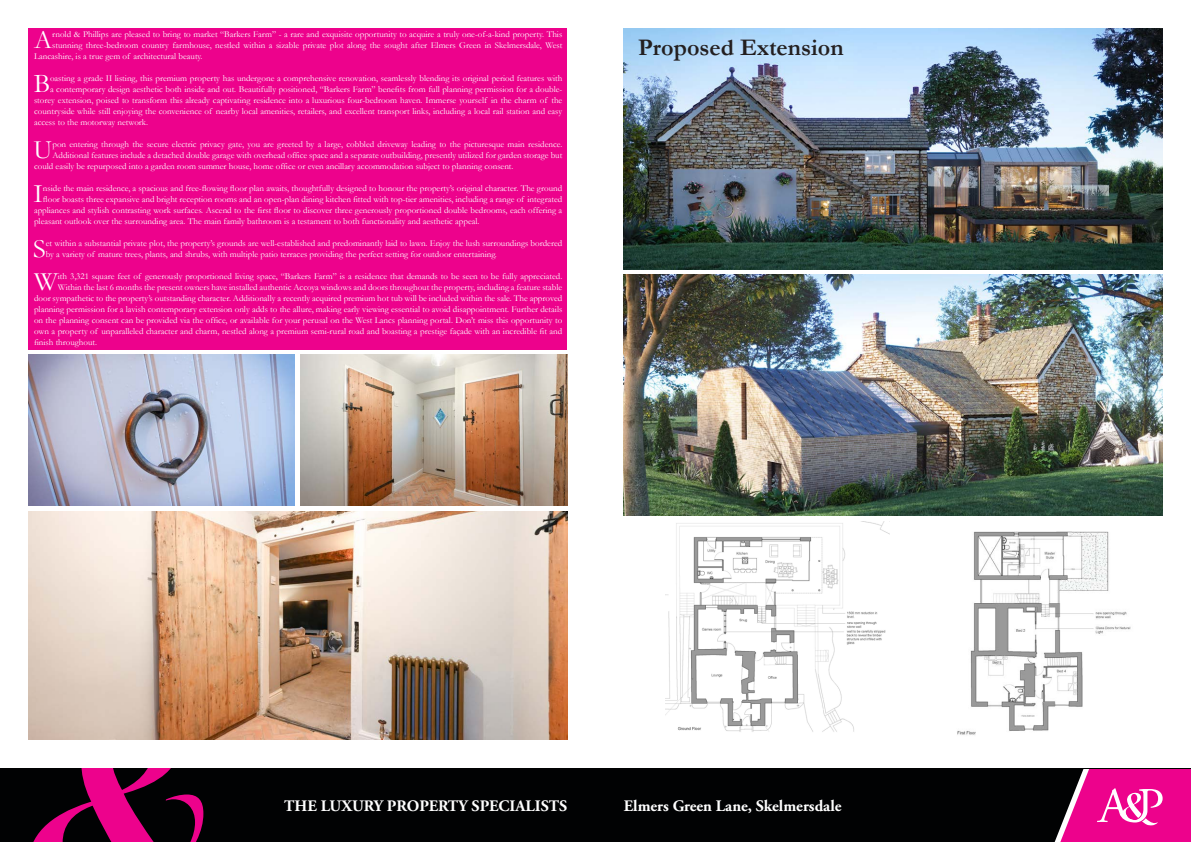
<style>
.page{position:relative;width:1191px;height:842px;background:#fff}
.page>*{position:absolute;margin:0;border:0;box-sizing:border-box;transform-origin:0 0}
.t1{font:26.6px "Garamond";color:#fff}
.t2{font:700 24px "Garamond";color:#231f20}
.t3{font:700 16px "Adobe Garamond Pro";color:#fff}
.t4{font:9px/11px "Garamond";color:#fff}
</style>
<div class="page">
<div style="left:0;top:769px;width:1191px;height:73px;background:#010203"></div>
<svg style="left:33px;top:769px;width:171px;height:73px"></svg>
<svg style="left:1054px;top:769px;width:137px;height:73px;background:#d51e89"></svg>
<img style="left:28px;top:511px;width:539px;height:229px">
<div style="left:28px;top:28px;width:539px;height:322px;background:#ed028c"></div>
<img style="left:624px;top:28px;width:538px;height:241px">
<img style="left:957px;top:531px;width:174px;height:204px">
<img style="left:665px;top:522px;width:224px;height:210px">
<img style="left:28px;top:354px;width:267px;height:152px">
<img style="left:300px;top:354px;width:267px;height:152px">
<img style="left:624px;top:275px;width:538px;height:241px">
<p class="t1" style="left:34px;top:21px;width:20px">A</p>
<p class="t4" style="left:52px;top:28px;width:511px">rnold &amp; Phillips are pleased to bring to market “Barkers Farm” - a rare and exquisite opportunity to acquire a truly one-of-a-kind property. This</p>
<p class="t4" style="left:52px;top:39px;width:511px">stunning three-bedroom country farmhouse, nestled within a sizable private plot along the sought after Elmers Green in Skelmersdale, West</p>
<p class="t4" style="left:34px;top:50px;width:170px">Lancashire, is a true gem of architectural beauty.</p>
<p class="t1" style="left:34px;top:65px;width:18px">B</p>
<p class="t4" style="left:50px;top:72px;width:514px">oasting a grade II listing, this premium property has undergone a comprehensive renovation, seamlessly blending its original period features with</p>
<p class="t4" style="left:50px;top:83px;width:514px">a contemporary design aesthetic both inside and out. Beautifully positioned, “Barkers Farm” benefits from full planning permission for a double-</p>
<p class="t4" style="left:34px;top:94px;width:530px">storey extension, poised to transform this already captivating residence into a luxurious four-bedroom haven. Immerse yourself in the charm of the</p>
<p class="t4" style="left:34px;top:105px;width:530px">countryside while still enjoying the convenience of nearby local amenities, retailers, and excellent transport links, including a local rail station and easy</p>
<p class="t4" style="left:34px;top:116px;width:116px">access to the motorway network.</p>
<p class="t1" style="left:34px;top:131px;width:20px">U</p>
<p class="t4" style="left:52px;top:138px;width:511px">pon entering through the secure electric privacy gate, you are greeted by a large, cobbled driveway leading to the picturesque main residence.</p>
<p class="t4" style="left:52px;top:149px;width:511px">Additional features include a detached double garage with overhead office space and a separate outbuilding, presently utilized for garden storage but</p>
<p class="t4" style="left:34px;top:160px;width:481px">could easily be repurposed into a garden room summer house, home office or even ancillary accommodation subject to planning consent.</p>
<p class="t1" style="left:33px;top:175px;width:11px">I</p>
<p class="t4" style="left:43px;top:182px;width:521px">nside the main residence, a spacious and free-flowing floor plan awaits, thoughtfully designed to honour the property’s original character. The ground</p>
<p class="t4" style="left:43px;top:193px;width:521px">floor boasts three expansive and bright reception rooms and an open-plan dining kitchen fitted with top-tier amenities, including a range of integrated</p>
<p class="t4" style="left:34px;top:204px;width:530px">appliances and stylish contrasting work surfaces. Ascend to the first floor to discover three generously proportioned double bedrooms, each offering a</p>
<p class="t4" style="left:34px;top:215px;width:447px">pleasant outlook over the surrounding area. The main family bathroom is a testament to both functionality and aesthetic appeal.</p>
<p class="t1" style="left:33px;top:230px;width:14px">S</p>
<p class="t4" style="left:46px;top:237px;width:518px">et within a substantial private plot, the property’s grounds are well-established and predominantly laid to lawn. Enjoy the lush surroundings bordered by a variety of mature trees, plants, and shrubs, with multiple patio terraces providing the perfect setting for outdoor entertaining.</p>
<p class="t1" style="left:34px;top:263px;width:25px">W</p>
<p class="t4" style="left:58px;top:270px;width:506px">ith 3,321 square feet of generously proportioned living space, “Barkers Farm” is a residence that demands to be seen to be fully appreciated.</p>
<p class="t4" style="left:58px;top:281px;width:506px">Within the last 6 months the present owners have installed authentic Accoya windows and doors throughout the property, including a feature stable</p>
<p class="t4" style="left:34px;top:292px;width:530px">door sympathetic to the property’s outstanding character. Additionally a recently acquired premium hot tub will be included within the sale. The approved</p>
<p class="t4" style="left:34px;top:303px;width:530px">planning permission for a lavish contemporary extension only adds to the allure, making early viewing essential to avoid disappointment. Further details</p>
<p class="t4" style="left:34px;top:314px;width:530px">on the planning consent can be provided via the office, or available for your perusal on the West Lancs planning portal. Don’t miss this opportunity to</p>
<p class="t4" style="left:34px;top:325px;width:530px">own a property of unparalleled character and charm, nestled along a premium semi-rural road and boasting a prestige façade with an incredible fit and</p>
<p class="t4" style="left:34px;top:336px;width:65px">finish throughout.</p>
<p class="t2" style="left:638px;top:31px;width:207px">Proposed Extension</p>
<p class="t3" style="left:284px;top:797px;width:284px">THE LUXURY PROPERTY SPECIALISTS</p>
<p class="t3" style="left:624px;top:797px;width:219px">Elmers Green Lane, Skelmersdale</p>
</div>
